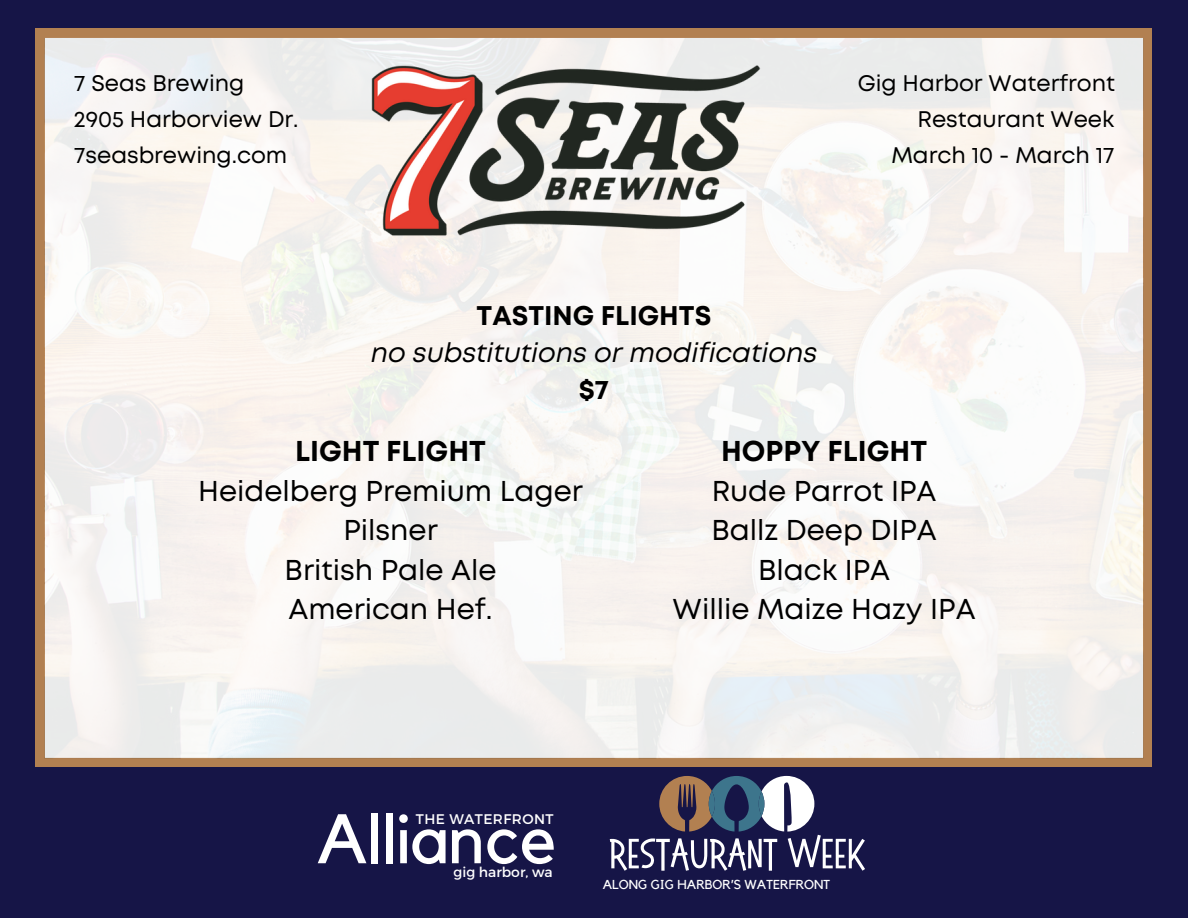
<style>
.page{position:relative;width:1188px;height:918px;background:#161547}
.page>*{position:absolute;margin:0;border:0;box-sizing:border-box;transform-origin:0 0}
.t1{font:69.15px "Kollektif";letter-spacing:-.005em;color:#fff}
.t2{font:51.75px "Sweet Salty";color:#fff}
.t3{font:28.65px/39.3px "Mont";color:#000;text-align:center}
.t4{font:700 28.65px "Mont";color:#000}
.t5{font:italic 27px/37.2px "Mont";color:#000;text-align:center}
.t6{font:22.5px "Mont";color:#000}
.t7{font:13.95px "Montserrat";letter-spacing:.03em;color:#fff}
.t8{font:13.95px "Montserrat";color:#fff}
.t9{font:12.9px "Kollektif";color:#fff}
.s1{font-weight:700;font-style:normal}
</style>
<div class="page">
<div style="left:36px;top:29px;width:1116px;height:738px;background:#b28051"></div>
<img style="left:45px;top:38px;width:1099px;height:720px">
<svg style="left:659px;top:776px;width:155px;height:55px"></svg>
<div style="left:759px;top:791px;width:5px;height:25px;background:#3d758c;border-radius:50%"></div>
<img style="left:283px;top:28px;width:565px;height:223px">
<h4 class="t6" style="left:74px;top:75px;width:172px">7 Seas Brewing</h4>
<h4 class="t6" style="left:74px;top:110px;width:226px">2905 Harborview Dr.</h4>
<h4 class="t6" style="left:74px;top:146px;width:215px">7seasbrewing.com</h4>
<h1 class="t6" style="left:858px;top:75px;width:259px">Gig Harbor Waterfront</h1>
<h5 class="t6" style="left:917px;top:110px;width:199px">Restaurant Week</h5>
<p class="t6" style="left:891px;top:146px;width:225px">March 10 - March 17</p>
<p class="t5" style="left:371px;top:299px;width:448px"><span class="s1">TASTING FLIGHTS<br></span>no substitutions or modifications <span class="s1">$7</span></p>
<p class="t4" style="left:295px;top:441px;width:192px">LIGHT FLIGHT</p>
<p class="t3" style="left:198px;top:473px;width:386px">Heidelberg Premium Lager<br>Pilsner<br>British Pale Ale<br>American Hef.</p>
<p class="t4" style="left:721px;top:441px;width:207px">HOPPY FLIGHT</p>
<p class="t3" style="left:673px;top:473px;width:305px">Rude Parrot IPA<br>Ballz Deep DIPA<br>Black IPA<br>Willie Maize Hazy IPA</p>
<h4 class="t1" style="left:317px;top:807px;width:241px">Alliance</h4>
<h4 class="t7" style="left:416px;top:810px;width:139px">THE WATERFRONT</h4>
<h3 class="t8" style="left:454px;top:863px;width:101px">gig harbor, wa</h3>
<p class="t2" style="left:609px;top:829px;width:258px">Restaurant Week</p>
<p class="t9" style="left:603px;top:878px;width:229px">ALONG GIG HARBOR’S WATERFRONT</p>
</div>
